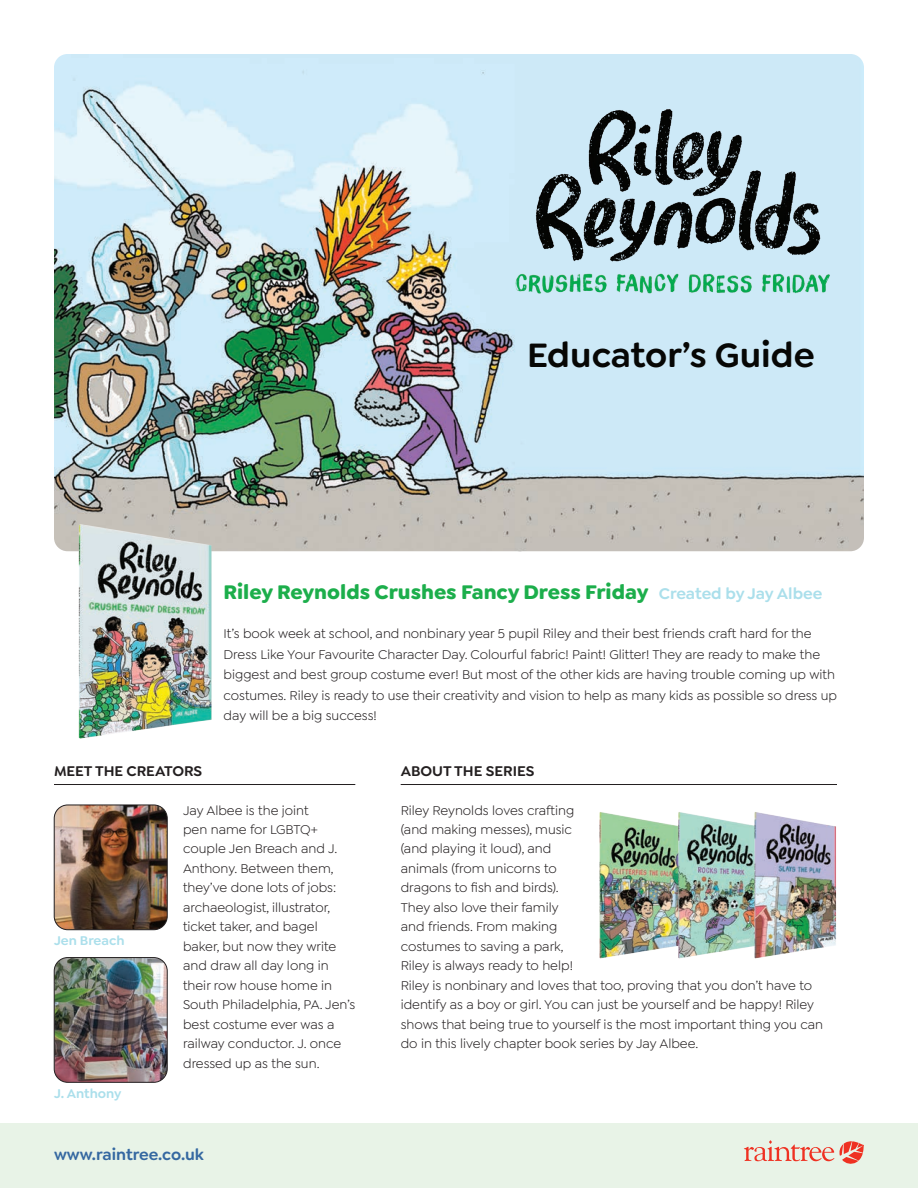
<style>
.page{position:relative;width:918px;height:1188px;background:#fff}
.page>*{position:absolute;margin:0;border:0;box-sizing:border-box;transform-origin:0 0}
.t1{font:600 36px "Goldplay";color:#070705}
.t2{font:700 21px "Goldplay";color:#1cae4b}
.t3{font:600 16.5px "Goldplay";color:#3568a1}
.t4{font:600 15px "Goldplay";color:#231f20}
.t5{font:13.5px/19.5px "Goldplay";color:#231f20}
.t6{font:600 13.5px "Goldplay";color:#abdfeb}
.s1{font-weight:600;font-size:16.5px;color:#abdfeb}
</style>
<div class="page">
<div style="left:0;top:1123px;width:918px;height:65px;background:#e8f3e7"></div>
<svg style="left:744px;top:1140px;width:120px;height:24px"></svg>
<hr style="left:401px;top:784px;width:436px;height:1px;background:#231f20">
<img style="left:54px;top:54px;width:810px;height:497px">
<hr style="left:54px;top:784px;width:301px;height:1px;background:#231f20">
<img style="left:62px;top:500px;width:166px;height:239px">
<img style="left:507px;top:98px;width:330px;height:209px">
<img style="left:54px;top:958px;width:113px;height:124px">
<div style="left:54px;top:957px;width:113px;height:126px;border:1px solid #231f20;border-radius:14px"></div>
<img style="left:54px;top:805px;width:113px;height:125px">
<div style="left:54px;top:805px;width:113px;height:125px;border:1px solid #231f20;border-radius:14px"></div>
<img style="left:599px;top:812px;width:60px;height:147px">
<img style="left:659px;top:812px;width:76px;height:147px">
<img style="left:735px;top:812px;width:102px;height:147px">
<h1 class="t1" style="left:527px;top:333px;width:289px">Educator’s Guide</h1>
<h2 class="t2" style="left:224px;top:579px;width:600px">Riley Reynolds Crushes Fancy Dress Friday <span class="s1">Created by Jay Albee</span></h2>
<p class="t5" style="left:224px;top:624px;width:615px;line-height:20.4px">It’s book week at school, and nonbinary year 5 pupil Riley and their best friends craft hard for the Dress Like Your Favourite Character Day. Colourful fabric! Paint! Glitter! They are ready to make the biggest and best group costume ever! But most of the other kids are having trouble coming up with costumes. Riley is ready to use their creativity and vision to help as many kids as possible so dress up day will be a big success!</p>
<p class="t4" style="left:54px;top:761px;width:150px">MEET THE CREATORS</p>
<p class="t5" style="left:183px;top:800px;width:174px">Jay Albee is the joint<br>pen name for LGBTQ+ couple Jen Breach and J.<br>Anthony. Between them, they’ve done lots of jobs: archaeologist, illustrator, ticket taker, and bagel baker, but now they write and draw all day long in their row house home in<br>South Philadelphia, PA. Jen’s best costume ever was a railway conductor. J. once dressed up as the sun.</p>
<p class="t6" style="left:54px;top:932px;width:72px">Jen Breach</p>
<p class="t6" style="left:54px;top:1085px;width:69px">J. Anthony</p>
<p class="t3" style="left:54px;top:1145px;width:151px">www.raintree.co.uk</p>
<p class="t4" style="left:401px;top:761px;width:135px">ABOUT THE SERIES</p>
<p class="t5" style="left:401px;top:800px;width:424px">Riley Reynolds loves crafting<br>(and making messes), music<br>(and playing it loud), and<br>animals (from unicorns to<br>dragons to fish and birds).<br>They also love their family<br>and friends. From making<br>costumes to saving a park,<br>Riley is always ready to help!<br>Riley is nonbinary and loves that too, proving that you don’t have to identify as a boy or girl. You can just be yourself and be happy! Riley shows that being true to yourself is the most important thing you can do in this lively chapter book series by Jay Albee.</p>
</div>
